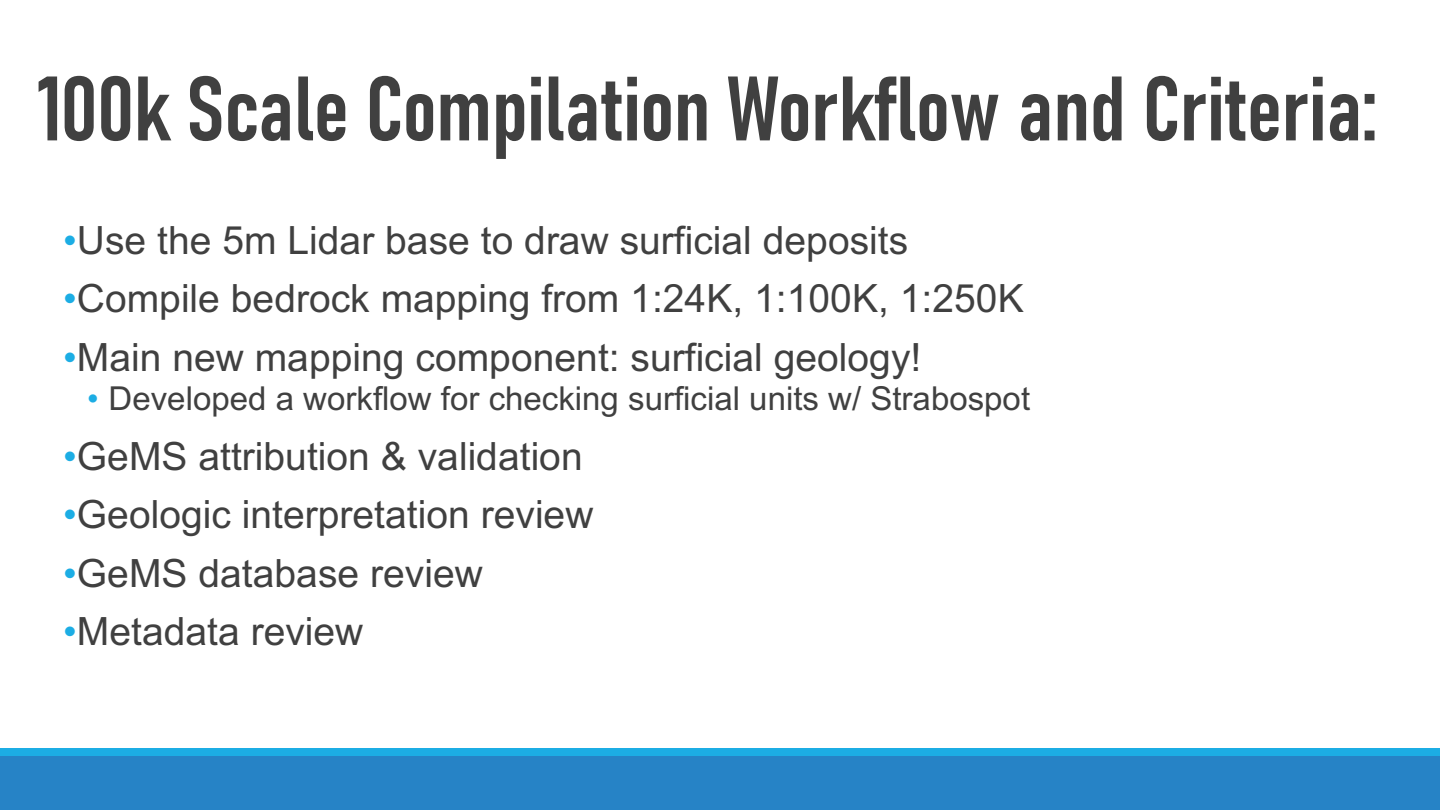
<style>
.page{position:relative;width:1440px;height:810px;background:#fff}
.page>*{position:absolute;margin:0;border:0;box-sizing:border-box;transform-origin:0 0}
.t1{font:90px "Bahnschrift 2580000 4 b 0000";letter-spacing:-.01em;color:#404040}
.t2{font:39px "Arial";color:#404040}
.t3{font:33px "Arial";color:#404040}
.s1{color:#1cade4}
</style>
<div class="page">
<div style="left:0;top:756px;width:1440px;height:54px;background:#2683c6"></div>
<div style="left:0;top:748px;width:1440px;height:8px;background:#1cade4"></div>
<h1 class="t1" style="left:37px;top:69px;width:1342px">100k Scale Compilation Workflow and Criteria:</h1>
<p class="t2" style="left:63px;top:219px;width:847px"><span class="s1">•</span>Use the 5m Lidar base to draw surficial deposits</p>
<p class="t2" style="left:63px;top:277px;width:962px"><span class="s1">•</span>Compile bedrock mapping from 1:24K, 1:100K, 1:250K</p>
<p class="t2" style="left:63px;top:336px;width:860px"><span class="s1">•</span>Main new mapping component: surficial geology!</p>
<p class="t3" style="left:87px;top:380px;width:945px"><span class="s1">•</span> Developed a workflow for checking surficial units w/ Strabospot</p>
<p class="t2" style="left:63px;top:435px;width:521px"><span class="s1">•</span>GeMS attribution &amp; validation</p>
<p class="t2" style="left:63px;top:493px;width:532px"><span class="s1">•</span>Geologic interpretation review</p>
<p class="t2" style="left:63px;top:552px;width:421px"><span class="s1">•</span>GeMS database review</p>
<p class="t2" style="left:63px;top:610px;width:302px"><span class="s1">•</span>Metadata review</p>
</div>
